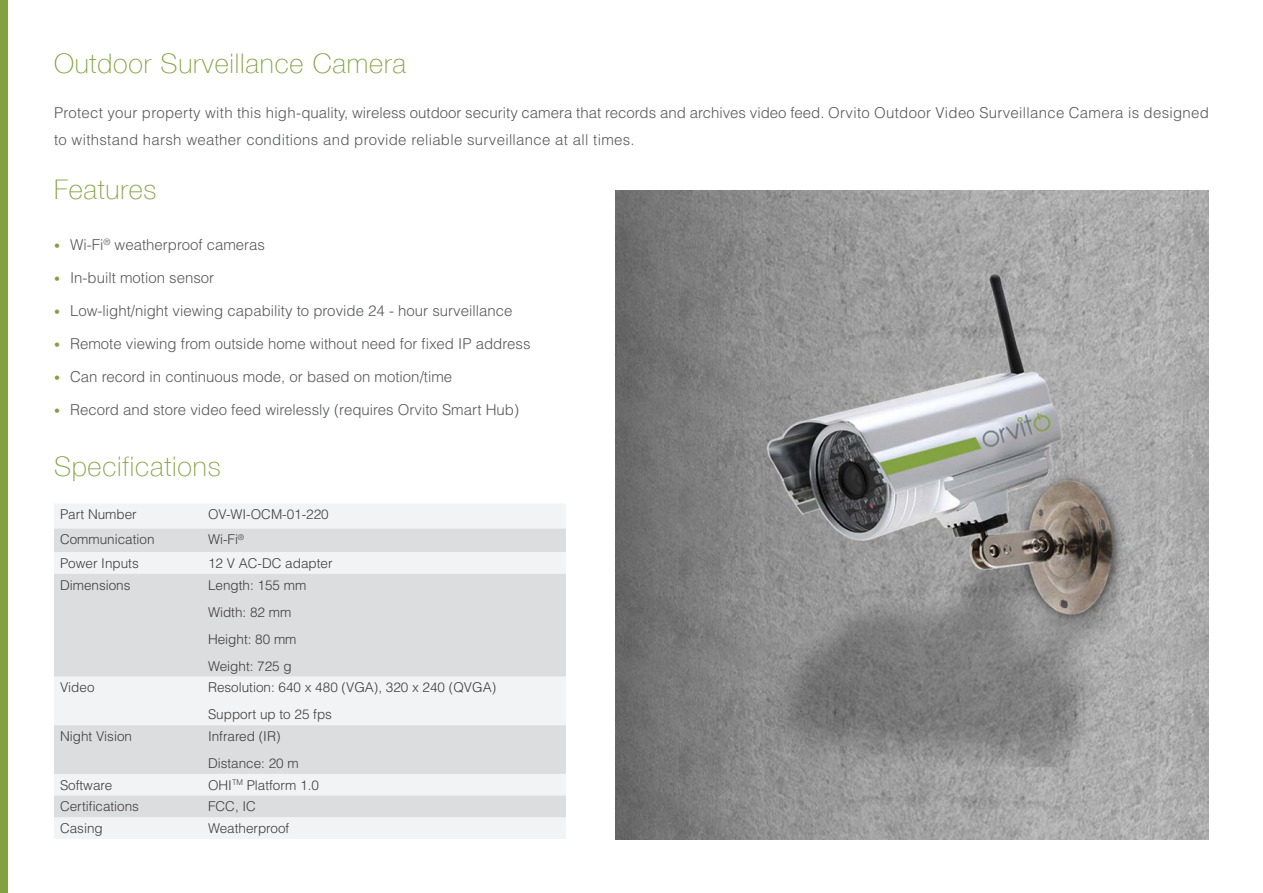
<style>
.page{position:relative;width:1263px;height:893px;background:#fff}
.page>*{position:absolute;margin:0;border:0;box-sizing:border-box;transform-origin:0 0}
.t1{font:100 27px "Helvetica Neue LT Com";letter-spacing:.03em;color:#82a242}
.t2{font:300 15px "Helvetica LT Std";color:#57585a}
.t3{font:300 15px/27px "Helvetica LT Std";letter-spacing:.02em;color:#57585a}
.t4{font:300 13.5px "Helvetica LT Std";color:#3e3e3f}
.s1{font-size:12px;color:#82a242}
</style>
<div class="page">
<svg style="left:54px;top:504px;width:512px;height:48px"></svg>
<div style="left:54px;top:552px;width:512px;height:287px;background:#f2f3f4"></div>
<svg style="left:54px;top:574px;width:512px;height:243px;fill:#dcdddf"></svg>
<img style="left:615px;top:190px;width:594px;height:650px">
<div style="left:0;top:0;width:8px;height:893px;background:#82a242"></div>
<p class="t1" style="left:54px;top:48px;width:353px">Outdoor Surveillance Camera</p>
<p class="t3" style="left:54px;top:99px;width:1156px">Protect your property with this high-quality, wireless outdoor security camera that records and archives video feed. Orvito Outdoor Video Surveillance Camera is designed to withstand harsh weather conditions and provide reliable surveillance at all times.</p>
<p class="t1" style="left:54px;top:173px;width:104px">Features</p>
<p class="t2" style="left:54px;top:235px;width:213px"><span class="s1">•</span> Wi-Fi<sup>®</sup> weatherproof cameras</p>
<p class="t2" style="left:54px;top:268px;width:162px"><span class="s1">•</span> In-built motion sensor</p>
<p class="t2" style="left:54px;top:301px;width:460px"><span class="s1">•</span> Low-light/night viewing capability to provide 24 - hour surveillance</p>
<p class="t2" style="left:54px;top:334px;width:478px"><span class="s1">•</span> Remote viewing from outside home without need for fixed IP address</p>
<p class="t2" style="left:54px;top:367px;width:400px"><span class="s1">•</span> Can record in continuous mode, or based on motion/time</p>
<p class="t2" style="left:54px;top:400px;width:467px"><span class="s1">•</span> Record and store video feed wirelessly (requires Orvito Smart Hub)</p>
<p class="t1" style="left:54px;top:450px;width:168px">Specifications</p>
<p class="t4" style="left:60px;top:506px;width:78px">Part Number</p>
<p class="t4" style="left:208px;top:506px;width:122px">OV-WI-OCM-01-220</p>
<p class="t4" style="left:60px;top:531px;width:96px">Communication</p>
<p class="t4" style="left:208px;top:531px;width:38px">Wi-Fi<sup>®</sup></p>
<p class="t4" style="left:60px;top:555px;width:80px">Power Inputs</p>
<p class="t4" style="left:208px;top:555px;width:126px">12 V AC-DC adapter</p>
<p class="t4" style="left:60px;top:576px;width:72px">Dimensions</p>
<p class="t4" style="left:208px;top:576px;width:100px">Length: 155 mm</p>
<p class="t4" style="left:208px;top:603px;width:85px">Width: 82 mm</p>
<p class="t4" style="left:208px;top:630px;width:90px">Height: 80 mm</p>
<p class="t4" style="left:208px;top:657px;width:85px">Weight: 725 g</p>
<p class="t4" style="left:60px;top:679px;width:36px">Video</p>
<p class="t4" style="left:208px;top:679px;width:290px">Resolution: 640 x 480 (VGA), 320 x 240 (QVGA)</p>
<p class="t4" style="left:208px;top:706px;width:126px">Support up to 25 fps</p>
<p class="t4" style="left:60px;top:728px;width:74px">Night Vision</p>
<p class="t4" style="left:208px;top:728px;width:74px">Infrared (IR)</p>
<p class="t4" style="left:208px;top:755px;width:92px">Distance: 20 m</p>
<p class="t4" style="left:60px;top:776px;width:54px">Software</p>
<p class="t4" style="left:208px;top:776px;width:112px">OHI<sup>TM</sup> Platform 1.0</p>
<p class="t4" style="left:60px;top:798px;width:81px">Certifications</p>
<p class="t4" style="left:208px;top:798px;width:50px">FCC, IC</p>
<p class="t4" style="left:60px;top:820px;width:44px">Casing</p>
<p class="t4" style="left:208px;top:820px;width:83px">Weatherproof</p>
</div>
